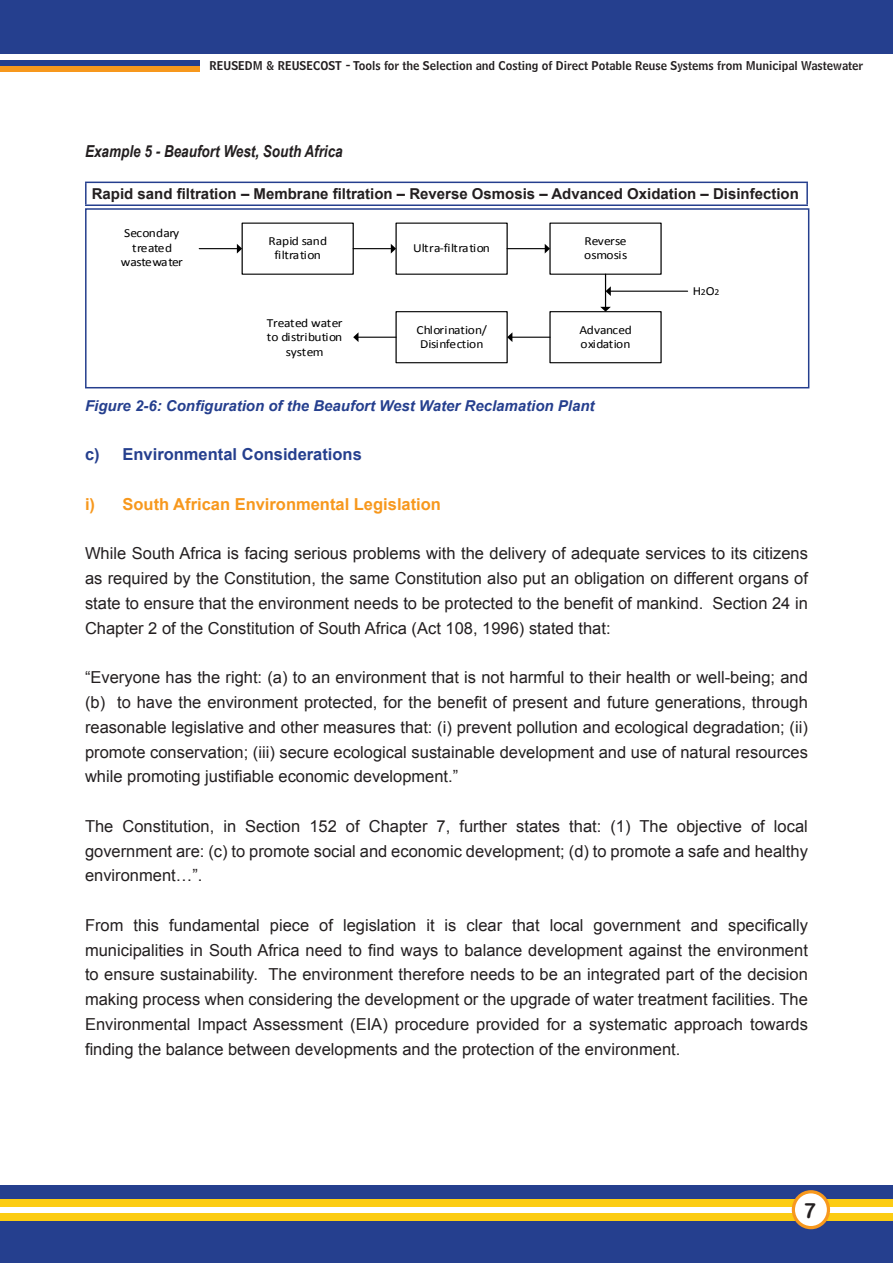
<style>
.page{position:relative;width:893px;height:1263px;background:#fff}
.page>*{position:absolute;margin:0;border:0;box-sizing:border-box;transform-origin:0 0}
.t1{font:21px "Arial Rounded MT Bold";color:#231f20}
.t2{font:16.5px/24.8px "Arial";color:#231f20;text-align:justify}
.Heading_3{font:700 16.5px "Arial";color:#f7981d}
.t3{font:italic 700 16.5px "Arial Narrow";color:#231f20}
.Heading_3-2{font:700 16.5px "Arial";color:#253f8e}
.t4{font:700 15px "Arial";color:#231f20}
.t5{font:italic 700 15px "Arial";color:#253f8e}
.t6{font:12.45px/14.4px "Calibri";letter-spacing:-.025em;color:#000;text-align:center;scale:1.09 1}
.t7{font:12.45px/14.4px "Calibri";letter-spacing:-.005em;color:#000;scale:1.09 1}
.t8{font:12px "Bell Centennial Name And Number";color:#231f20}
.s1{font-size:9px}
</style>
<div class="page">
<div style="left:0;top:0;width:30px;height:54px;background:#253f8e"></div>
<div style="left:0;top:60px;width:200px;height:6px;background:#253f8e"></div>
<div style="left:0;top:66px;width:200px;height:6px;background:#f7981d"></div>
<div style="left:0;top:0;width:893px;height:53px;background:#253f8e"></div>
<div style="left:0;top:1185px;width:893px;height:78px;background:#253f8e"></div>
<div style="left:0;top:1199px;width:893px;height:8px;background:#fccc12"></div>
<div style="left:0;top:1212px;width:893px;height:8px;background:#fccc12"></div>
<div style="left:0;top:1207px;width:893px;height:5px;background:#fff"></div>
<div style="left:792px;top:1190px;width:38px;height:39px;background:#f7981d;border-radius:50%"></div>
<div style="left:795px;top:1193px;width:32px;height:33px;background:#fff;border-radius:50%"></div>
<hr style="left:85px;top:182px;width:723px;height:1px;background:#253f8e">
<hr style="left:85px;top:183px;width:2px;height:21px;background:#253f8e">
<hr style="left:806px;top:183px;width:2px;height:21px;background:#253f8e">
<hr style="left:85px;top:204px;width:723px;height:2px;background:#253f8e">
<div style="left:242px;top:223px;width:112px;height:52px;border:1px solid #000"></div>
<div style="left:549px;top:311px;width:113px;height:52px;border:1px solid #000"></div>
<div style="left:395px;top:311px;width:113px;height:52px;border:1px solid #000"></div>
<hr style="left:353px;top:248px;width:39px;height:1px;background:#000">
<svg style="left:391px;top:244px;width:5px;height:9px"></svg>
<hr style="left:507px;top:248px;width:39px;height:1px;background:#000">
<svg style="left:545px;top:244px;width:5px;height:9px"></svg>
<hr style="left:605px;top:274px;width:1px;height:34px;background:#000">
<svg style="left:600px;top:307px;width:11px;height:5px"></svg>
<hr style="left:511px;top:337px;width:39px;height:1px;background:#000">
<svg style="left:507px;top:332px;width:5px;height:10px"></svg>
<hr style="left:610px;top:291px;width:78px;height:1px;background:#000">
<svg style="left:606px;top:286px;width:5px;height:10px"></svg>
<hr style="left:199px;top:248px;width:39px;height:1px;background:#000">
<svg style="left:237px;top:244px;width:5px;height:9px"></svg>
<hr style="left:357px;top:337px;width:39px;height:1px;background:#000">
<svg style="left:353px;top:333px;width:5px;height:9px"></svg>
<div style="left:85px;top:208px;width:724px;height:180px;border:2px solid #253f8e"></div>
<p class="t8" style="left:210px;top:58px;width:655px">REUSEDM &amp; REUSECOST - Tools for the Selection and Costing of Direct Potable Reuse Systems from Municipal Wastewater</p>
<p class="t3" style="left:85px;top:138px;width:259px">Example 5 - Beaufort West, South Africa</p>
<p class="t4" style="left:92px;top:184px;width:709px">Rapid sand filtration – Membrane filtration – Reverse Osmosis – Advanced Oxidation – Disinfection</p>
<p class="t6" style="left:121px;top:226px;width:59px">Secondary treated wastewater</p>
<p class="t6" style="left:269px;top:234px;width:55px">Rapid sand filtration</p>
<p class="t7" style="left:413px;top:241px;width:72px">Ultra-filtration</p>
<p class="t6" style="left:584px;top:234px;width:41px;text-align:left">Reverse osmosis</p>
<p class="t6" style="left:267px;top:315px;width:71px">Treated water to distribution system</p>
<p class="t7" style="left:416px;top:322px;width:66px">Chlorination/<br>Disinfection</p>
<p class="t6" style="left:579px;top:322px;width:50px;text-align:left">Advanced oxidation</p>
<p class="t6" style="left:693px;top:283px;width:26px">H<span class="s1">2</span>O<span class="s1">2</span></p>
<p class="t5" style="left:85px;top:396px;width:511px">Figure 2-6: Configuration of the Beaufort West Water Reclamation Plant</p>
<p class="Heading_3-2" style="left:85px;top:444px;width:278px">c) Environmental Considerations</p>
<p class="Heading_3" style="left:85px;top:493px;width:357px">i) South African Environmental Legislation</p>
<p class="t2" style="left:85px;top:541px;width:724px">While South Africa is facing serious problems with the delivery of adequate services to its citizens as required by the Constitution, the same Constitution also put an obligation on different organs of state to ensure that the environment needs to be protected to the benefit of mankind. Section 24 in Chapter 2 of the Constitution of South Africa (Act 108, 1996) stated that:</p>
<p class="t2" style="left:85px;top:665px;width:724px">“Everyone has the right: (a) to an environment that is not harmful to their health or well-being; and (b) to have the environment protected, for the benefit of present and future generations, through reasonable legislative and other measures that: (i) prevent pollution and ecological degradation; (ii) promote conservation; (iii) secure ecological sustainable development and use of natural resources while promoting justifiable economic development.”</p>
<p class="t2" style="left:85px;top:814px;width:724px">The Constitution, in Section 152 of Chapter 7, further states that: (1) The objective of local government are: (c) to promote social and economic development; (d) to promote a safe and healthy environment…”.</p>
<p class="t2" style="left:85px;top:913px;width:724px">From this fundamental piece of legislation it is clear that local government and specifically municipalities in South Africa need to find ways to balance development against the environment to ensure sustainability. The environment therefore needs to be an integrated part of the decision making process when considering the development or the upgrade of water treatment facilities. The Environmental Impact Assessment (EIA) procedure provided for a systematic approach towards finding the balance between developments and the protection of the environment.</p>
<p class="t1" style="left:804px;top:1198px;width:14px">7</p>
</div>
